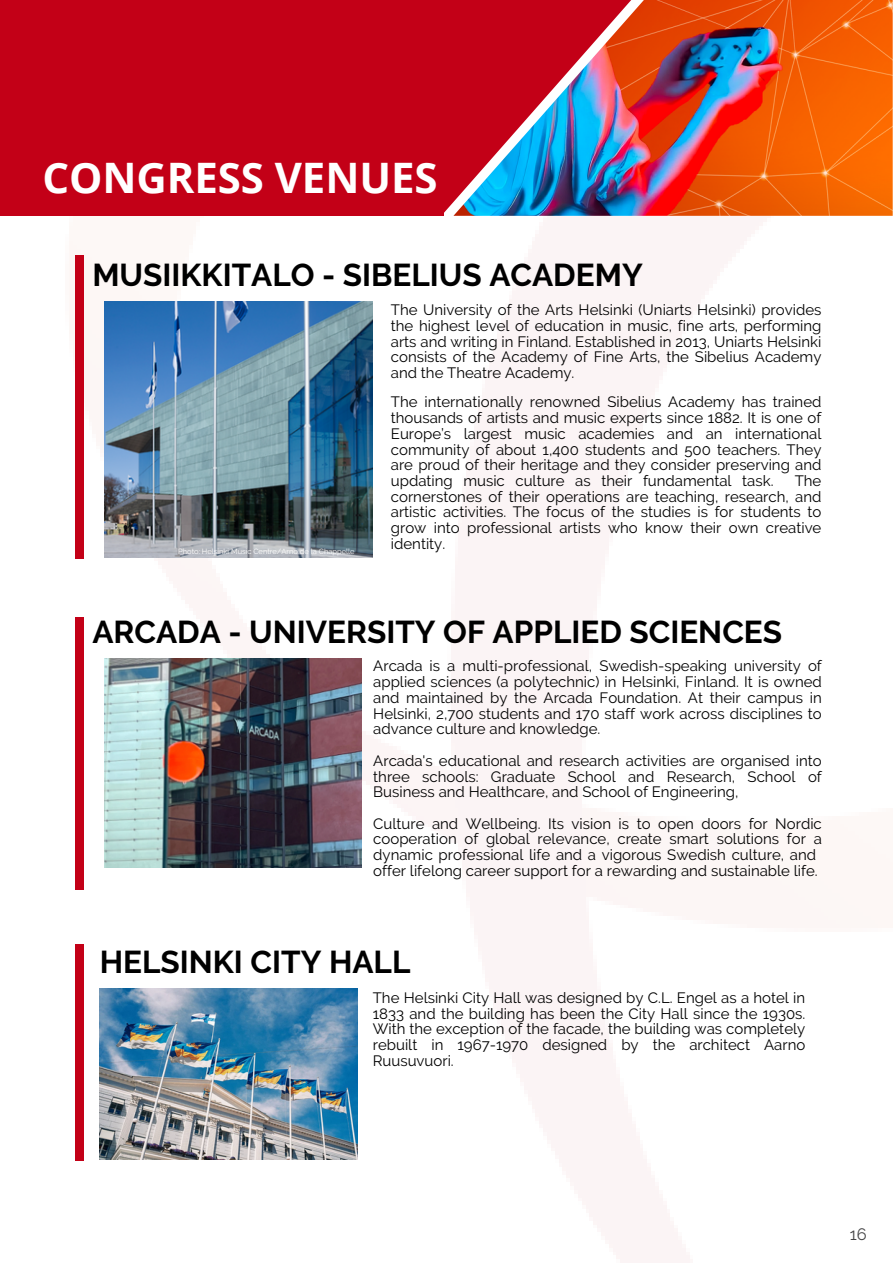
<style>
.page{position:relative;width:893px;height:1264px;background:#fff}
.page>*{position:absolute;margin:0;border:0;box-sizing:border-box;transform-origin:0 0}
.t1{font:700 42px "Open Sans";color:#fff}
.t2{font:700 31.5px "Raleway";color:#000}
.t3{font:16.5px "Raleway";color:#434344}
.t4{font:15px/15.8px "Raleway";color:#000;text-align:justify}
.t5{font:7.5px "Raleway";color:#fff}
</style>
<div class="page">
<img style="left:75px;top:216px;width:692px;height:1046px">
<div style="left:0;top:0;width:443px;height:216px;background:#c30017"></div>
<img style="left:702px;top:0;width:190px;height:216px">
<img style="left:443px;top:0;width:259px;height:216px">
<img style="left:104px;top:302px;width:269px;height:255px">
<img style="left:104px;top:658px;width:258px;height:209px">
<img style="left:100px;top:988px;width:257px;height:171px">
<div style="left:75px;top:255px;width:9px;height:304px;background:#c30017"></div>
<div style="left:75px;top:617px;width:9px;height:272px;background:#c30017"></div>
<div style="left:75px;top:944px;width:9px;height:216px;background:#c30017"></div>
<p class="t1" style="left:42px;top:148px;width:396px">CONGRESS VENUES</p>
<p class="t2" style="left:92px;top:256px;width:552px">MUSIIKKITALO - SIBELIUS ACADEMY</p>
<p class="t5" style="left:178px;top:547px;width:178px">Photo: Helsinki Music Centre/Arno de la Chappelle</p>
<p class="t4" style="left:391px;top:302px;width:432px">The University of the Arts Helsinki (Uniarts Helsinki) provides the highest level of education in music, fine arts, performing arts and writing in Finland. Established in 2013, Uniarts Helsinki consists of the Academy of Fine Arts, the Sibelius Academy and the Theatre Academy.</p>
<p class="t4" style="left:391px;top:394px;width:432px">The internationally renowned Sibelius Academy has trained thousands of artists and music experts since 1882. It is one of Europe’s largest music academies and an international community of about 1,400 students and 500 teachers. They are proud of their heritage and they consider preserving and updating music culture as their fundamental task.</p>
<p class="t4" style="left:391px;top:473px;width:432px;text-indent:404px">The cornerstones of their operations are teaching, research, and artistic activities. The focus of the studies is for students to grow into professional artists who know their own creative identity.</p>
<p class="t2" style="left:92px;top:613px;width:691px">ARCADA - UNIVERSITY OF APPLIED SCIENCES</p>
<p class="t4" style="left:373px;top:658px;width:450px">Arcada is a multi-professional, Swedish-speaking university of applied sciences (a polytechnic) in Helsinki, Finland. It is owned and maintained by the Arcada Foundation. At their campus in Helsinki, 2,700 students and 170 staff work across disciplines to advance culture and knowledge.</p>
<p class="t4" style="left:373px;top:752px;width:450px">Arcada's educational and research activities are organised into three schools: Graduate School and Research, School of Business and Healthcare, and School of Engineering,</p>
<p class="t4" style="left:373px;top:815px;width:450px;text-align:left">Culture and Wellbeing. Its vision is to open doors for Nordic cooperation of global relevance, create smart solutions for a dynamic professional life and a vigorous Swedish culture, and offer lifelong career support for a rewarding and sustainable life.</p>
<p class="t2" style="left:100px;top:943px;width:312px">HELSINKI CITY HALL</p>
<p class="t4" style="left:373px;top:989px;width:434px">The Helsinki City Hall was designed by C.L. Engel as a hotel in 1833 and the building has been the City Hall since the 1930s.<br>With the exception of the facade, the building was completely rebuilt in 1967-1970 designed by the architect Aarno Ruusuvuori.</p>
<p class="t3" style="left:849px;top:1224px;width:18px">16</p>
</div>
